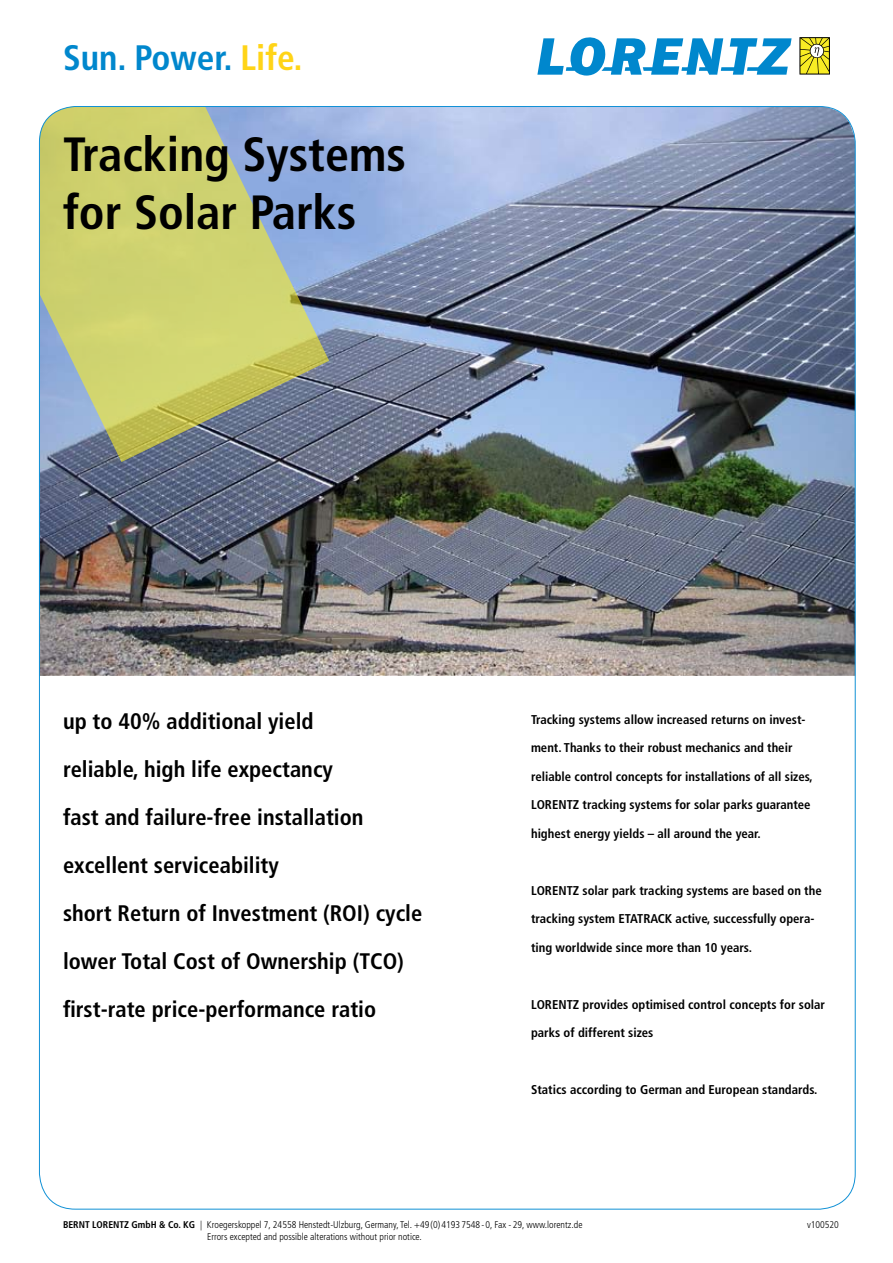
<style>
.page{position:relative;width:893px;height:1263px;background:#fff}
.page>*{position:absolute;margin:0;border:0;box-sizing:border-box;transform-origin:0 0}
.t1{font:700 condensed 48px/57.6px "Frutiger LT Std";color:#000}
.t2{font:700 condensed 35.4px "Frutiger LT Pro";color:#0087cd}
.t3{font:700 condensed 22.5px/48px "Frutiger LT Std";color:#000}
.t4{font:700 condensed 12.75px "Frutiger LT Std";color:#000}
.t5{font:300 condensed 9.75px "Frutiger LT Std";color:#000}
.s1{color:#ffd417}
.s2{font-weight:700}
</style>
<div class="page">
<img style="left:39px;top:106px;width:815px;height:570px">
<svg style="left:40px;top:106px;width:289px;height:356px;background:#b4bd86"></svg>
<svg style="left:537px;top:37px;width:255px;height:39px"></svg>
<svg style="left:799px;top:37px;width:31px;height:38px"></svg>
<h2 class="t2" style="left:63px;top:36px;width:241px">Sun. Power. <span class="s1">Life.</span></h2>
<h1 class="t1" style="left:63px;top:126px;width:345px">Tracking Systems for Solar Parks</h1>
<h3 class="t3" style="left:63px;top:698px;width:361px">up to 40% additional yield<br>reliable, high life expectancy<br>fast and failure-free installation excellent serviceability<br>short Return of Investment (ROI) cycle lower Total Cost of Ownership (TCO) first-rate price-performance ratio</h3>
<p class="t4" style="left:531px;top:712px;width:276px">Tracking systems allow increased returns on invest-</p>
<p class="t4" style="left:531px;top:740px;width:263px">ment. Thanks to their robust mechanics and their</p>
<p class="t4" style="left:531px;top:769px;width:283px">reliable control concepts for installations of all sizes,</p>
<p class="t4" style="left:531px;top:797px;width:281px">LORENTZ tracking systems for solar parks guarantee</p>
<p class="t4" style="left:531px;top:826px;width:231px">highest energy yields – all around the year.</p>
<p class="t4" style="left:531px;top:883px;width:292px">LORENTZ solar park tracking systems are based on the</p>
<p class="t4" style="left:531px;top:911px;width:285px">tracking system ETATRACK active, successfully opera-</p>
<p class="t4" style="left:531px;top:940px;width:222px">ting worldwide since more than 10 years.</p>
<p class="t4" style="left:531px;top:997px;width:296px">LORENTZ provides optimised control concepts for solar</p>
<p class="t4" style="left:531px;top:1025px;width:124px">parks of different sizes</p>
<p class="t4" style="left:531px;top:1082px;width:288px">Statics according to German and European standards.</p>
<p class="t5" style="left:63px;top:1219px;width:521px"><span class="s2">BERNT LORENTZ GmbH &amp; Co. KG</span> | Kroegerskoppel 7, 24558 Henstedt-Ulzburg, Germany, Tel. +49 (0) 4193 7548 - 0, Fax - 29, www.lorentz.de</p>
<p class="t5" style="left:807px;top:1219px;width:33px">v100520</p>
<p class="t5" style="left:207px;top:1231px;width:216px">Errors excepted and possible alterations without prior notice.</p>
</div>
